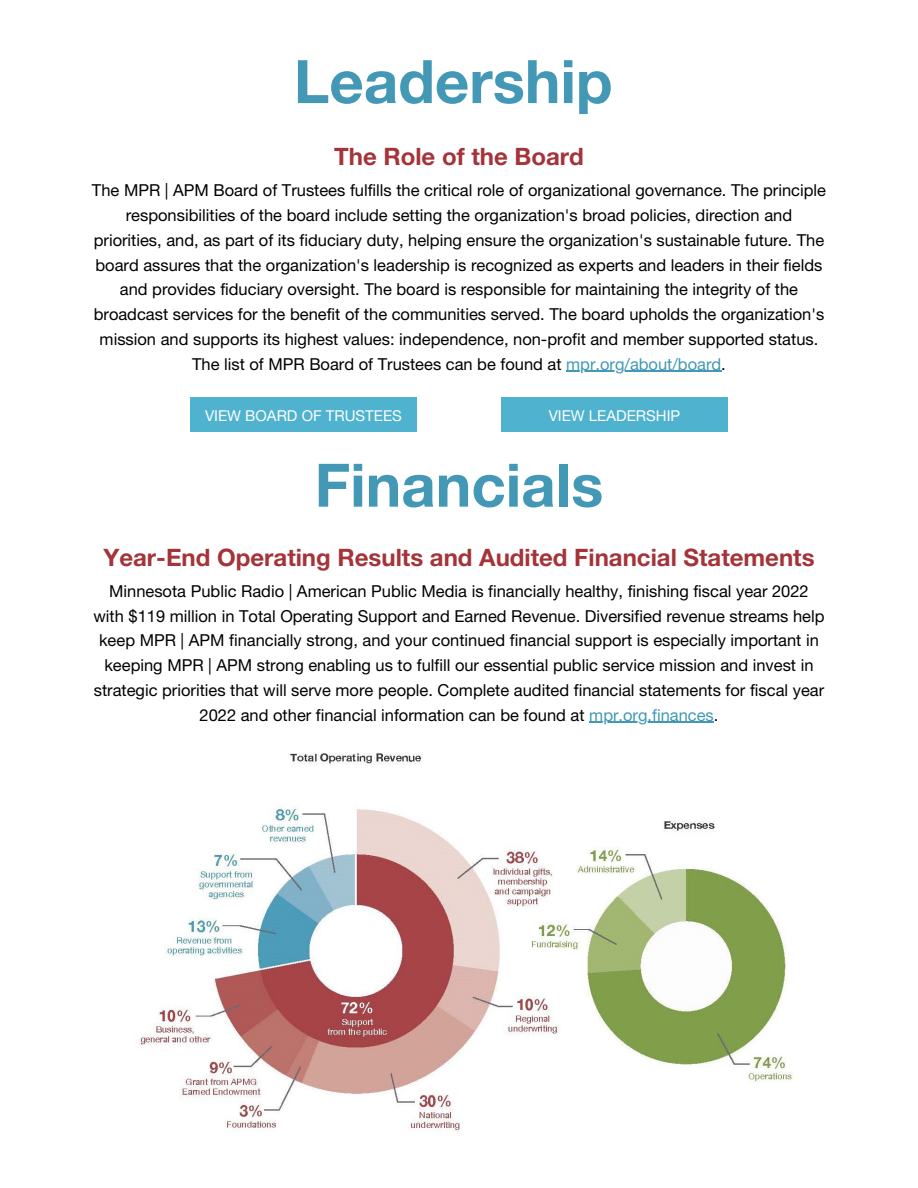
<style>
.page{position:relative;width:918px;height:1188px;background:#fff}
.page>*{position:absolute;margin:0;border:0;box-sizing:border-box;transform-origin:0 0}
.t1{font:700 60px "Helvetica Neue LT Std";color:#4298b5}
.t2{font:700 24px "Helvetica Neue LT Std";color:#a4343a}
.t3{font:16.5px/24.8px "Helvetica Neue LT Std";color:#000;text-align:center}
.t4{font:15px "Helvetica Neue LT Std";color:#fff}
.s1{color:#4298b5}
</style>
<div class="page">
<img style="left:139px;top:753px;width:655px;height:379px">
<div style="left:190px;top:397px;width:227px;height:35px;background:#4fb3cf"></div>
<hr style="left:589px;top:722px;width:125px;height:1px;background:#4298b5">
<hr style="left:566px;top:371px;width:155px;height:1px;background:#4298b5">
<div style="left:501px;top:397px;width:227px;height:35px;background:#4fb3cf"></div>
<h1 class="t1" style="left:294px;top:60px;width:320px">Leadership</h1>
<h2 class="t2" style="left:334px;top:148px;width:251px">The Role of the Board</h2>
<p class="t3" style="left:92px;top:180px;width:736px">The MPR | APM Board of Trustees fulfills the critical role of organizational governance. The principle responsibilities of the board include setting the organization's broad policies, direction and priorities, and, as part of its fiduciary duty, helping ensure the organization's sustainable future. The board assures that the organization's leadership is recognized as experts and leaders in their fields and provides fiduciary oversight. The board is responsible for maintaining the integrity of the broadcast services for the benefit of the communities served. The board upholds the organization's mission and supports its highest values: independence, non-profit and member supported status.<br>The list of MPR Board of Trustees can be found at <span class="s1">mpr.org/about/board</span>.</p>
<h3 class="t4" style="left:205px;top:411px;width:198px">VIEW BOARD OF TRUSTEES</h3>
<p class="t4" style="left:549px;top:411px;width:133px">VIEW LEADERSHIP</p>
<p class="t1" style="left:315px;top:464px;width:290px">Financials</p>
<h2 class="t2" style="left:103px;top:549px;width:713px">Year-End Operating Results and Audited Financial Statements</h2>
<p class="t3" style="left:93px;top:581px;width:733px">Minnesota Public Radio | American Public Media is financially healthy, finishing fiscal year 2022 with $119 million in Total Operating Support and Earned Revenue. Diversified revenue streams help keep MPR | APM financially strong, and your continued financial support is especially important in keeping MPR | APM strong enabling us to fulfill our essential public service mission and invest in strategic priorities that will serve more people. Complete audited financial statements for fiscal year 2022 and other financial information can be found at <span class="s1">mpr.org.finances</span>.</p>
</div>
